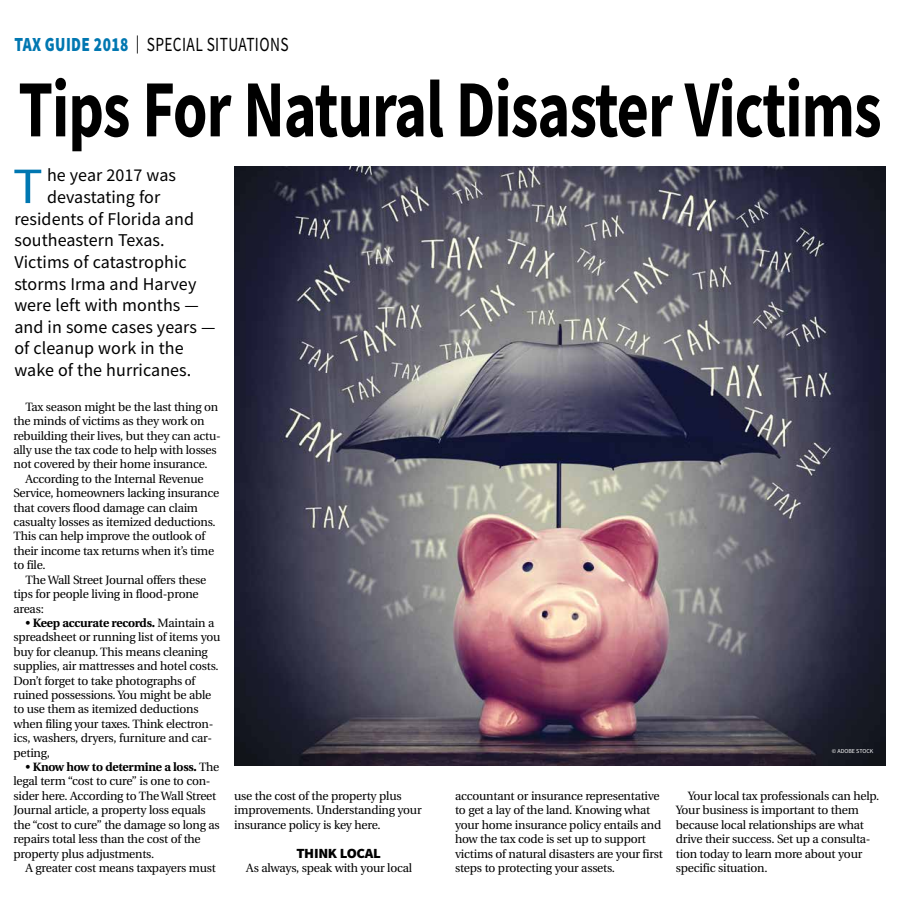
<style>
.page{position:relative;width:900px;height:908px;background:#fff}
.page>*{position:absolute;margin:0;border:0;box-sizing:border-box;transform-origin:0 0}
.t1{font:700 81px "Source Sans Pro";letter-spacing:-.015em;color:#000;scale:.77 1}
.t2{font:50.9px "Source Sans Pro";color:#0077b1;scale:1.1 1}
.t3{font:20px "Source Sans Pro";letter-spacing:.025em;color:#000;scale:.77 1}
.t4{font:18px "Source Sans Pro";letter-spacing:.005em;color:#000}
.t5{font:900 14px "Source Sans Pro";letter-spacing:-.02em;color:#000;scale:1.05 1}
.t6{font:12px/14.4px "Utopia";letter-spacing:-.02em;color:#000}
.t7{font:6px "Source Sans Pro";color:#fff}
.s1{font-weight:900;color:#0077b1}
.s2{font-size:18px}
.s3{font-weight:700}
</style>
<div class="page">
<img style="left:235px;top:166px;width:650px;height:599px">
<h3 class="t3" style="left:14px;top:32px;width:358px"><span class="s1">TAX GUIDE 2018</span> <span class="s2">|</span> SPECIAL SITUATIONS</h3>
<h1 class="t1" style="left:18px;top:55px;width:1123px">Tips For Natural Disaster Victims</h1>
<h2 class="t2" style="left:13px;top:154px;width:29px">T</h2>
<h3 class="t4" style="left:47px;top:164px;width:131px">he year 2017 was</h3>
<h3 class="t4" style="left:47px;top:185px;width:115px">devastating for</h3>
<h3 class="t4" style="left:14px;top:207px;width:181px">residents of Florida and</h3>
<h3 class="t4" style="left:14px;top:229px;width:152px">southeastern Texas.</h3>
<h3 class="t4" style="left:14px;top:250px;width:174px">Victims of catastrophic</h3>
<h3 class="t4" style="left:14px;top:272px;width:184px">storms Irma and Harvey</h3>
<h3 class="t4" style="left:14px;top:293px;width:186px">were left with months —</h3>
<h3 class="t4" style="left:14px;top:315px;width:203px">and in some cases years —</h3>
<h3 class="t4" style="left:14px;top:337px;width:171px">of cleanup work in the</h3>
<h3 class="t4" style="left:14px;top:358px;width:179px">wake of the hurricanes.</h3>
<p class="t6" style="left:14px;top:399px;width:209px;text-indent:12px">Tax season might be the last thing on the minds of victims as they work on rebuilding their lives, but they can actu&shy;ally use the tax code to help with losses not covered by their home insurance.</p>
<p class="t6" style="left:14px;top:471px;width:207px;text-indent:12px">According to the Internal Revenue Service, homeowners lacking insurance that covers flood damage can claim casualty losses as itemized deductions.<br>This can help improve the outlook of their income tax returns when it’s time to file.</p>
<p class="t6" style="left:14px;top:572px;width:194px;text-indent:12px">The Wall Street Journal offers these tips for people living in flood-prone areas:</p>
<p class="t6" style="left:14px;top:615px;width:208px;text-indent:12px">• <span class="s3">Keep accurate records.</span> Maintain a spreadsheet or running list of items you buy for cleanup. This means cleaning supplies, air mattresses and hotel costs.<br>Don’t forget to take photographs of ruined possessions. You might be able to use them as itemized deductions when filing your taxes. Think electron&shy;ics, washers, dryers, furniture and car&shy;peting,</p>
<p class="t6" style="left:14px;top:759px;width:208px;text-indent:12px">• <span class="s3">Know how to determine a loss.</span> The legal term “cost to cure” is one to con&shy;sider here. According to The Wall Street Journal article, a property loss equals the “cost to cure” the damage so long as repairs total less than the cost of the property plus adjustments.</p>
<p class="t6" style="left:26px;top:860px;width:192px">A greater cost means taxpayers must</p>
<p class="t6" style="left:234px;top:788px;width:189px">use the cost of the property plus improvements. Understanding your insurance policy is key here.</p>
<p class="t5" style="left:296px;top:842px;width:82px">THINK LOCAL</p>
<p class="t6" style="left:246px;top:860px;width:167px">As always, speak with your local</p>
<p class="t7" style="left:832px;top:746px;width:43px">© ADOBE STOCK</p>
<p class="t6" style="left:455px;top:788px;width:209px">accountant or insurance representative to get a lay of the land. Knowing what your home insurance policy entails and how the tax code is set up to support victims of natural disasters are your first steps to protecting your assets.</p>
<p class="t6" style="left:676px;top:788px;width:205px;text-indent:12px">Your local tax professionals can help.<br>Your business is important to them because local relationships are what drive their success. Set up a consulta&shy;tion today to learn more about your specific situation.</p>
</div>
